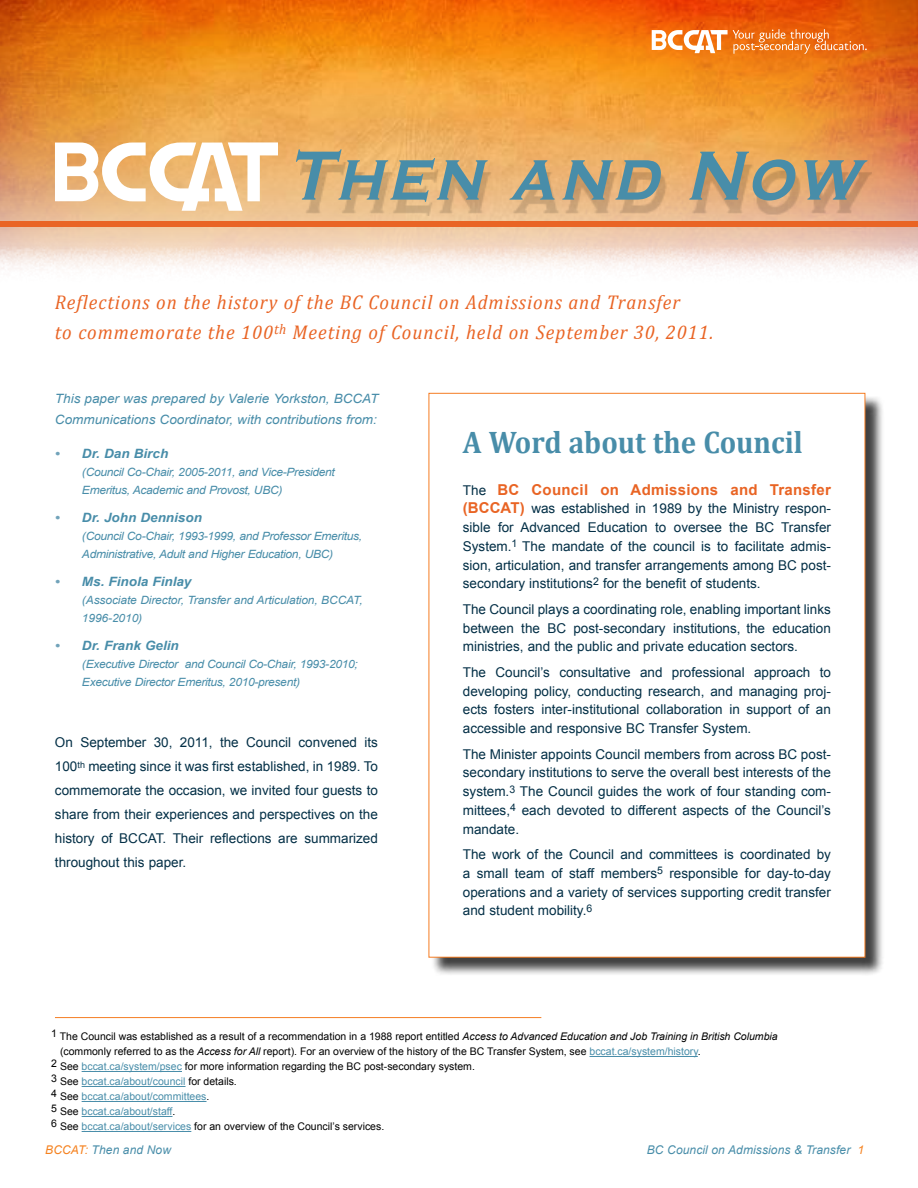
<style>
.page{position:relative;width:918px;height:1188px;background:#fff}
.page>*{position:absolute;margin:0;border:0;box-sizing:border-box;transform-origin:0 0}
.Main_Feature_Header{font:italic 700 72px "Copperplate Gothic";color:#488da9;scale:.9 1}
.t1{font:700 31.35px "Cambria";color:#488da9;scale:.93 1}
.t2{font:italic 19.95px/30px "Cambria";letter-spacing:.05em;color:#e96424;scale:.95 1}
.t3{font:700 15px "Arial";letter-spacing:.02em;color:#e96424}
.t4{font:13.5px/18.8px "Arial";color:#032f46;text-align:justify}
.t5{font:italic 12.9px/21px "Arial";color:#488da9;scale:1.05 1}
.t6{font:italic 700 12.9px "Arial";color:#488da9;scale:1.05 1}
.t7{font:italic 12px "Arial";letter-spacing:.01em;color:#488da9}
.t8{font:italic 11.4px/18px "Arial";letter-spacing:-.025em;color:#488da9;scale:1.05 1}
.t9{font:10.5px/15px "Arial";color:#000}
.t10{font:10.5px "Arial";color:#488da9}
.s1{color:#71a3ba}
.s2{font-weight:400;font-size:13.5px;color:#032f46}
.s3{font-weight:700;font-size:15px;color:#e96424}
.s4{font-style:italic}
.s5{color:#488da9}
.s6{color:#000}
.s7{color:#f58220}
</style>
<div class="page">
<svg style="left:0;top:0;width:918px;height:270px;background:#ed9f52"></svg>
<div style="left:0;top:222px;width:918px;height:5px;background:#e96424"></div>
<svg style="left:652px;top:29px;width:215px;height:25px;background:#f0914c"></svg>
<div style="left:431px;top:396px;width:453px;height:580px;background:#000;opacity:.75"></div>
<div style="left:429px;top:393px;width:436px;height:564px;background:#fff"></div>
<svg style="left:55px;top:142px;width:223px;height:69px"></svg>
<div style="left:300px;top:162px;width:572px;height:54px;background:#000;opacity:.15"></div>
<hr style="left:589px;top:1056px;width:109px;height:1px;background:#488da9">
<hr style="left:82px;top:1071px;width:100px;height:1px;background:#488da9">
<hr style="left:82px;top:1086px;width:104px;height:1px;background:#488da9">
<hr style="left:82px;top:1101px;width:125px;height:1px;background:#488da9">
<hr style="left:82px;top:1116px;width:90px;height:1px;background:#488da9">
<hr style="left:82px;top:1131px;width:109px;height:1px;background:#488da9">
<hr style="left:55px;top:1017px;width:486px;height:1px;background:#f57d23">
<p class="Main_Feature_Header" style="left:287px;top:136px;width:657px">Then and Now</p>
<p class="t2" style="left:55px;top:287px;width:695px">Reflections on the history of the BC Council on Admissions and Transfer<br>to commemorate the 100<sup>th</sup> Meeting of Council, held on September 30, 2011.</p>
<p class="t5" style="left:55px;top:388px;width:310px">This paper was prepared by Valerie Yorkston, BCCAT<br>Communications Coordinator, with contributions from:</p>
<p class="t6" style="left:55px;top:446px;width:109px"><span class="s1">•</span> Dr. Dan Birch</p>
<p class="t8" style="left:82px;top:464px;width:242px">(Council Co-Chair, 2005-2011, and Vice-President<br>Emeritus, Academic and Provost, UBC)</p>
<p class="t6" style="left:55px;top:509px;width:142px"><span class="s1">•</span> Dr. John Dennison</p>
<p class="t8" style="left:82px;top:527px;width:268px">(Council Co-Chair, 1993-1999, and Professor Emeritus,<br>Administrative, Adult and Higher Education, UBC)</p>
<p class="t6" style="left:55px;top:573px;width:132px"><span class="s1">•</span> Ms. Finola Finlay</p>
<p class="t8" style="left:82px;top:591px;width:269px">(Associate Director, Transfer and Articulation, BCCAT,<br>1996-2010)</p>
<p class="t6" style="left:55px;top:637px;width:119px"><span class="s1">•</span> Dr. Frank Gelin</p>
<p class="t8" style="left:82px;top:655px;width:264px">(Executive Director and Council Co-Chair, 1993-2010;<br>Executive Director Emeritus, 2010-present)</p>
<p class="t4" style="left:55px;top:731px;width:325px;line-height:24px">On September 30, 2011, the Council convened its 100<sup>th</sup> meeting since it was first established, in 1989. To commemorate the occasion, we invited four guests to share from their experiences and perspectives on the history of BCCAT. Their reflections are summarized throughout this paper.</p>
<p class="t1" style="left:463px;top:424px;width:367px">A Word about the Council</p>
<p class="t3" style="left:463px;top:480px;width:370px"><span class="s2">The</span> BC Council on Admissions and Transfer</p>
<p class="t4" style="left:463px;top:499px;width:370px"><span class="s3">(BCCAT)</span> was established in 1989 by the Ministry respon&shy;sible for Advanced Education to oversee the BC Transfer System.<sup>1</sup> The mandate of the council is to facilitate admis&shy;sion, articulation, and transfer arrangements among BC post&shy;secondary institutions<sup>2</sup> for the benefit of students.</p>
<p class="t4" style="left:463px;top:600px;width:370px">The Council plays a coordinating role, enabling important links between the BC post-secondary institutions, the education ministries, and the public and private education sectors.</p>
<p class="t4" style="left:463px;top:663px;width:370px">The Council’s consultative and professional approach to developing policy, conducting research, and managing proj&shy;ects fosters inter-institutional collaboration in support of an accessible and responsive BC Transfer System.</p>
<p class="t4" style="left:463px;top:745px;width:370px">The Minister appoints Council members from across BC post&shy;secondary institutions to serve the overall best interests of the system.<sup>3</sup> The Council guides the work of four standing com&shy;mittees,<sup>4</sup> each devoted to different aspects of the Council’s mandate.</p>
<p class="t4" style="left:463px;top:845px;width:370px">The work of the Council and committees is coordinated by a small team of staff members<sup>5</sup> responsible for day-to-day operations and a variety of services supporting credit transfer and student mobility.<sup>6</sup></p>
<p class="t9" style="left:60px;top:1029px;width:719px;text-indent:-9px">1 The Council was established as a result of a recommendation in a 1988 report entitled <span class="s4">Access to Advanced Education and Job Training in British Columbia </span>(commonly referred to as the <span class="s4">Access for All</span> report). For an overview of the history of the BC Transfer System, see <span class="s5">bccat.ca/system/history</span>.</p>
<p class="t9" style="left:51px;top:1059px;width:425px">2 See <span class="s5">bccat.ca/system/psec</span> for more information regarding the BC post-secondary system.</p>
<p class="t10" style="left:51px;top:1075px;width:187px"><sup>3</sup> <span class="s6">See</span> bccat.ca/about/council <span class="s6">for details.</span></p>
<p class="t10" style="left:51px;top:1090px;width:160px"><sup>4</sup> <span class="s6">See</span> bccat.ca/about/committees<span class="s6">.</span></p>
<p class="t10" style="left:51px;top:1105px;width:126px"><sup>5</sup> <span class="s6">See</span> bccat.ca/about/staff<span class="s6">.</span></p>
<p class="t9" style="left:51px;top:1119px;width:335px">6 See <span class="s5">bccat.ca/about/services</span> for an overview of the Council’s services.</p>
<p class="t7" style="left:45px;top:1142px;width:127px"><span class="s7">BCCAT:</span> Then and Now</p>
<p class="t7" style="left:647px;top:1142px;width:219px">BC Council on Admissions &amp; Transfer <span class="s7">1</span></p>
</div>
